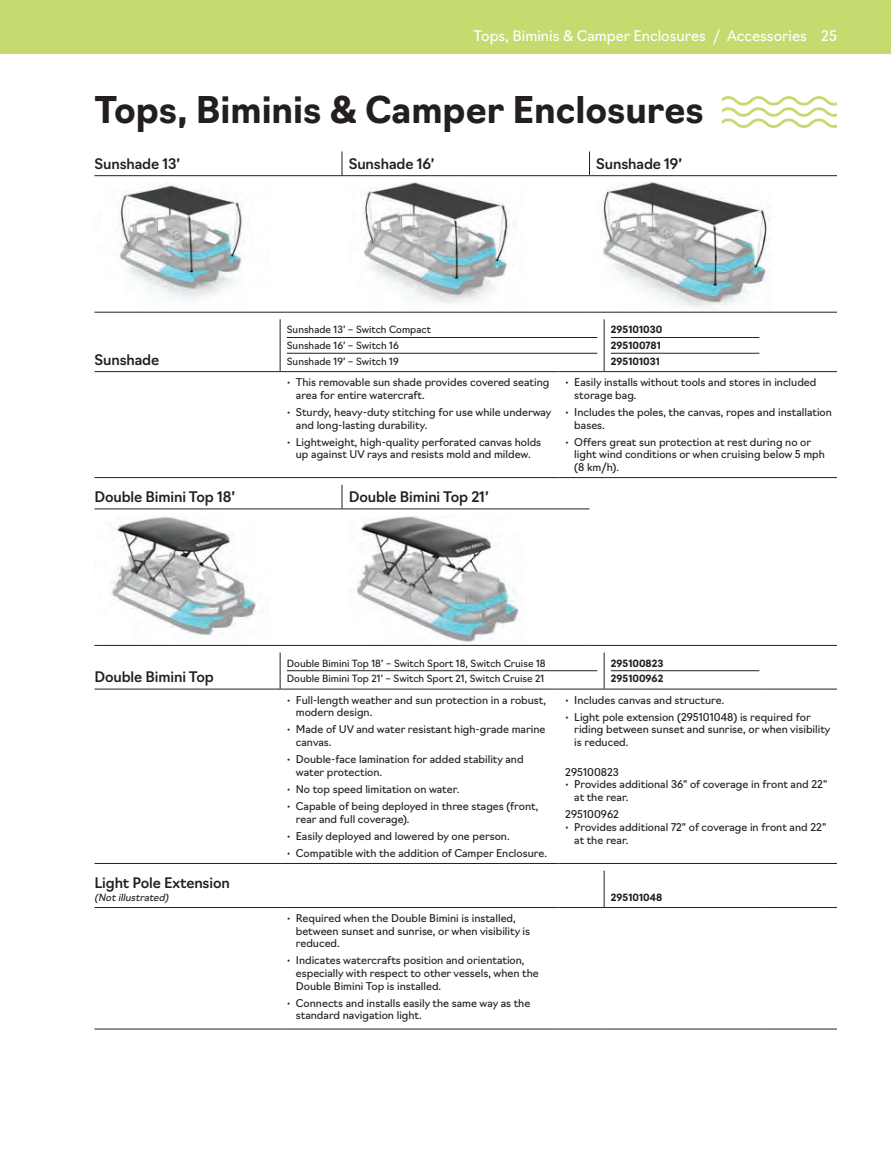
<style>
.page{position:relative;width:891px;height:1161px;background:#fff}
.page>*{position:absolute;margin:0;border:0;box-sizing:border-box;transform-origin:0 0}
.SECTION{font:700 36px "Navigo";color:#231f20}
.TAB-PROD-NAME{font:500 14.25px "Navigo";letter-spacing:-.01em;color:#231f20}
.t1{font:14.25px "Navigo";color:#fff}
.TAB-PROD-DESCRIPTION{font:10.5px/12.6px "Navigo";color:#231f20}
.TAB-PROD-PLATFORM-RU{font:9.75px "Navigo";color:#231f20}
.TAB-PROD-PLATFORM{font:9.75px "Navigo";color:#231f20}
.TAB-PROD-SKU-RULE{font:700 9.75px "Navigo";color:#231f20}
.TAB-PROD-SKU{font:700 9.75px "Navigo";color:#231f20}
.TAB-PROD-NOT_ILLUSTR{font:italic 9.75px "Navigo";color:#231f20}
.s1{font-weight:300}
</style>
<div class="page">
<svg style="left:722px;top:96px;width:115px;height:32px"></svg>
<hr style="left:94px;top:371px;width:186px;height:1px;background:#231f20">
<hr style="left:604px;top:371px;width:162px;height:1px;background:#231f20">
<hr style="left:280px;top:319px;width:1px;height:52px;background:#231f20">
<hr style="left:604px;top:319px;width:1px;height:52px;background:#231f20">
<hr style="left:280px;top:371px;width:279px;height:1px;background:#231f20">
<hr style="left:559px;top:371px;width:45px;height:1px;background:#231f20">
<hr style="left:94px;top:477px;width:186px;height:1px;background:#231f20">
<hr style="left:766px;top:371px;width:71px;height:1px;background:#231f20">
<hr style="left:280px;top:477px;width:279px;height:1px;background:#231f20">
<hr style="left:559px;top:477px;width:45px;height:1px;background:#231f20">
<hr style="left:604px;top:477px;width:162px;height:1px;background:#231f20">
<hr style="left:766px;top:477px;width:71px;height:1px;background:#231f20">
<hr style="left:287px;top:337px;width:310px;height:1px;background:#231f20">
<hr style="left:287px;top:353px;width:310px;height:1px;background:#231f20">
<hr style="left:611px;top:337px;width:148px;height:1px;background:#231f20">
<hr style="left:611px;top:353px;width:148px;height:1px;background:#231f20">
<hr style="left:94px;top:175px;width:248px;height:1px;background:#231f20">
<hr style="left:590px;top:175px;width:247px;height:1px;background:#231f20">
<svg style="left:342px;top:152px;width:1px;height:23px"></svg>
<svg style="left:589px;top:152px;width:1px;height:23px"></svg>
<hr style="left:342px;top:175px;width:248px;height:1px;background:#231f20">
<hr style="left:94px;top:312px;width:248px;height:1px;background:#231f20">
<hr style="left:342px;top:312px;width:248px;height:1px;background:#231f20">
<hr style="left:590px;top:312px;width:247px;height:1px;background:#231f20">
<img style="left:117px;top:183px;width:128px;height:117px">
<img style="left:361px;top:182px;width:153px;height:122px">
<img style="left:601px;top:182px;width:171px;height:127px">
<hr style="left:604px;top:907px;width:162px;height:1px;background:#231f20">
<hr style="left:94px;top:1029px;width:186px;height:1px;background:#231f20">
<hr style="left:604px;top:871px;width:1px;height:36px;background:#231f20">
<hr style="left:94px;top:907px;width:186px;height:1px;background:#231f20">
<hr style="left:280px;top:907px;width:279px;height:1px;background:#231f20">
<hr style="left:559px;top:907px;width:45px;height:1px;background:#231f20">
<hr style="left:280px;top:1029px;width:279px;height:1px;background:#231f20">
<hr style="left:559px;top:1029px;width:45px;height:1px;background:#231f20">
<hr style="left:604px;top:1029px;width:162px;height:1px;background:#231f20">
<hr style="left:766px;top:1029px;width:71px;height:1px;background:#231f20">
<hr style="left:766px;top:907px;width:71px;height:1px;background:#231f20">
<hr style="left:94px;top:689px;width:186px;height:1px;background:#231f20">
<hr style="left:604px;top:689px;width:162px;height:1px;background:#231f20">
<hr style="left:280px;top:653px;width:1px;height:36px;background:#231f20">
<hr style="left:604px;top:653px;width:1px;height:36px;background:#231f20">
<hr style="left:280px;top:689px;width:279px;height:1px;background:#231f20">
<hr style="left:559px;top:689px;width:45px;height:1px;background:#231f20">
<hr style="left:94px;top:863px;width:186px;height:1px;background:#231f20">
<hr style="left:766px;top:689px;width:71px;height:1px;background:#231f20">
<hr style="left:280px;top:863px;width:279px;height:1px;background:#231f20">
<hr style="left:559px;top:863px;width:45px;height:1px;background:#231f20">
<hr style="left:604px;top:863px;width:162px;height:1px;background:#231f20">
<hr style="left:766px;top:863px;width:71px;height:1px;background:#231f20">
<hr style="left:287px;top:670px;width:310px;height:1px;background:#231f20">
<hr style="left:611px;top:670px;width:148px;height:1px;background:#231f20">
<hr style="left:94px;top:509px;width:248px;height:1px;background:#231f20">
<svg style="left:342px;top:485px;width:1px;height:24px"></svg>
<hr style="left:342px;top:509px;width:248px;height:1px;background:#231f20">
<hr style="left:94px;top:645px;width:248px;height:1px;background:#231f20">
<hr style="left:342px;top:645px;width:248px;height:1px;background:#231f20">
<hr style="left:590px;top:645px;width:247px;height:1px;background:#231f20">
<img style="left:110px;top:517px;width:146px;height:121px">
<img style="left:354px;top:516px;width:165px;height:127px">
<div style="left:0;top:0;width:891px;height:54px;background:#c5db6f"></div>
<p class="t1" style="left:643px;top:24px;width:196px">Category <span class="s1">/</span> Accessories 25</p>
<p class="t1" style="left:474px;top:24px;width:234px">Tops, Biminis &amp; Camper Enclosures</p>
<p class="SECTION" style="left:94px;top:82px;width:611px">Tops, Biminis &amp; Camper Enclosures</p>
<p class="TAB-PROD-NAME" style="left:94px;top:153px;width:87px">Sunshade 13’</p>
<p class="TAB-PROD-NAME" style="left:349px;top:153px;width:87px">Sunshade 16’</p>
<p class="TAB-PROD-NAME" style="left:596px;top:153px;width:87px">Sunshade 19’</p>
<p class="TAB-PROD-NAME" style="left:94px;top:348px;width:66px">Sunshade</p>
<p class="TAB-PROD-PLATFORM-RU" style="left:287px;top:322px;width:146px">Sunshade 13’ – Switch Compact</p>
<p class="TAB-PROD-PLATFORM-RU" style="left:287px;top:338px;width:113px">Sunshade 16’ – Switch 16</p>
<p class="TAB-PROD-PLATFORM" style="left:287px;top:354px;width:113px">Sunshade 19’ – Switch 19</p>
<p class="TAB-PROD-DESCRIPTION" style="left:296px;top:375px;width:255px;text-indent:-9px">• This removable sun shade provides covered seating area for entire watercraft.</p>
<p class="TAB-PROD-DESCRIPTION" style="left:296px;top:405px;width:257px;text-indent:-9px">• Sturdy, heavy-duty stitching for use while underway and long-lasting durability.</p>
<p class="TAB-PROD-DESCRIPTION" style="left:287px;top:435px;width:256px;text-align:center">• Lightweight, high-quality perforated canvas holds up against UV rays and resists mold and mildew.</p>
<p class="TAB-PROD-NAME" style="left:94px;top:486px;width:142px">Double Bimini Top 18’</p>
<p class="TAB-PROD-NAME" style="left:349px;top:486px;width:141px">Double Bimini Top 21’</p>
<p class="TAB-PROD-SKU-RULE" style="left:611px;top:322px;width:53px">295101030</p>
<p class="TAB-PROD-SKU-RULE" style="left:611px;top:338px;width:52px">295100781</p>
<p class="TAB-PROD-SKU" style="left:611px;top:354px;width:51px">295101031</p>
<p class="TAB-PROD-DESCRIPTION" style="left:574px;top:375px;width:244px;text-indent:-9px">• Easily installs without tools and stores in included storage bag.</p>
<p class="TAB-PROD-DESCRIPTION" style="left:574px;top:405px;width:259px;text-indent:-9px">• Includes the poles, the canvas, ropes and installation bases.</p>
<p class="TAB-PROD-DESCRIPTION" style="left:574px;top:435px;width:252px;text-indent:-9px">• Offers great sun protection at rest during no or light wind conditions or when cruising below 5 mph (8 km/h).</p>
<p class="TAB-PROD-NAME" style="left:94px;top:666px;width:121px">Double Bimini Top</p>
<p class="TAB-PROD-PLATFORM-RU" style="left:287px;top:655px;width:260px">Double Bimini Top 18’ – Switch Sport 18, Switch Cruise 18</p>
<p class="TAB-PROD-PLATFORM" style="left:287px;top:671px;width:259px">Double Bimini Top 21’ – Switch Sport 21, Switch Cruise 21</p>
<p class="TAB-PROD-DESCRIPTION" style="left:296px;top:693px;width:252px;text-indent:-9px">• Full-length weather and sun protection in a robust, modern design.</p>
<p class="TAB-PROD-DESCRIPTION" style="left:296px;top:722px;width:251px;text-indent:-9px">• Made of UV and water resistant high-grade marine canvas.</p>
<p class="TAB-PROD-DESCRIPTION" style="left:296px;top:752px;width:229px;text-indent:-9px">• Double-face lamination for added stability and water protection.</p>
<p class="TAB-PROD-DESCRIPTION" style="left:287px;top:782px;width:174px">• No top speed limitation on water.</p>
<p class="TAB-PROD-DESCRIPTION" style="left:296px;top:799px;width:244px;text-indent:-9px">• Capable of being deployed in three stages (front, rear and full coverage).</p>
<p class="TAB-PROD-DESCRIPTION" style="left:287px;top:829px;width:224px">• Easily deployed and lowered by one person.</p>
<p class="TAB-PROD-DESCRIPTION" style="left:287px;top:846px;width:262px">• Compatible with the addition of Camper Enclosure.</p>
<p class="TAB-PROD-SKU-RULE" style="left:611px;top:655px;width:54px">295100823</p>
<p class="TAB-PROD-SKU" style="left:611px;top:671px;width:54px">295100962</p>
<p class="TAB-PROD-DESCRIPTION" style="left:565px;top:693px;width:161px">• Includes canvas and structure.</p>
<p class="TAB-PROD-DESCRIPTION" style="left:574px;top:710px;width:258px;text-indent:-9px">• Light pole extension (295101048) is required for riding between sunset and sunrise, or when visibility is reduced.</p>
<p class="TAB-PROD-DESCRIPTION" style="left:565px;top:765px;width:55px">295100823</p>
<p class="TAB-PROD-DESCRIPTION" style="left:574px;top:777px;width:255px;text-indent:-9px">• Provides additional 36" of coverage in front and 22" at the rear.</p>
<p class="TAB-PROD-DESCRIPTION" style="left:565px;top:807px;width:55px">295100962</p>
<p class="TAB-PROD-DESCRIPTION" style="left:574px;top:820px;width:254px;text-indent:-9px">• Provides additional 72" of coverage in front and 22" at the rear.</p>
<p class="TAB-PROD-NAME" style="left:94px;top:872px;width:137px">Light Pole Extension</p>
<p class="TAB-PROD-NOT_ILLUSTR" style="left:94px;top:890px;width:78px">(Notillustrated)</p>
<p class="TAB-PROD-SKU" style="left:611px;top:890px;width:53px">295101048</p>
<p class="TAB-PROD-DESCRIPTION" style="left:296px;top:911px;width:236px;text-indent:-9px">• Required when the Double Bimini is installed, between sunset and sunrise, or when visibility is reduced.</p>
<p class="TAB-PROD-DESCRIPTION" style="left:296px;top:953px;width:244px;text-indent:-9px">• Indicates watercrafts position and orientation, especially with respect to other vessels, when the<br>Double Bimini Top is installed.</p>
<p class="TAB-PROD-DESCRIPTION" style="left:296px;top:996px;width:236px;text-indent:-9px">• Connects and installs easily the same way as the standard navigation light.</p>
</div>
